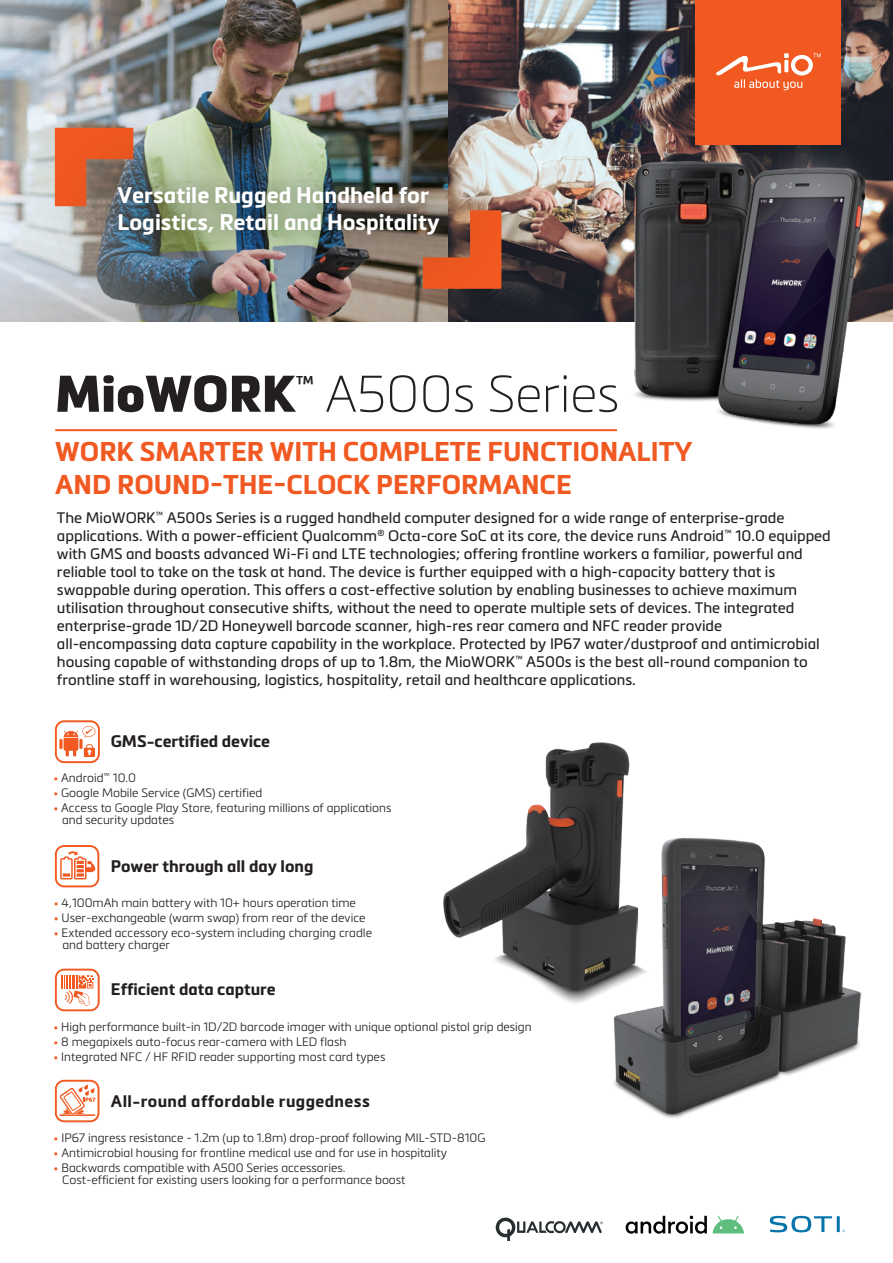
<style>
.page{position:relative;width:893px;height:1263px;background:#fff}
.page>*{position:absolute;margin:0;border:0;box-sizing:border-box;transform-origin:0 0}
.t1{font:50.7px "Metronic Pro Air";color:#231f20}
.t2{font:900 50.7px "Metronic Pro";color:#231f20}
.t3{font:700 26.7px/32.1px "Metronic Pro";color:#f15922}
.t4{font:700 22.35px/26.7px "Metronic Pro";color:#fff}
.t5{font:700 19.65px "Metronic Pro";color:#231f20}
.t6{font:700 16.5px "Metronic Pro";color:#231f20}
.t7{font:700 16.5px "Metronic Pro";letter-spacing:.025em;color:#231f20}
.t8{font:15px/18px "Metronic Pro";color:#231f20}
.t9{font:300 12px/12px "Metronic Pro";color:#231f20}
.s1{color:#f15921}
</style>
<div class="page">
<img style="left:448px;top:0;width:445px;height:322px">
<img style="left:613px;top:838px;width:249px;height:280px">
<img style="left:549px;top:918px;width:101px;height:88px">
<img style="left:444px;top:743px;width:193px;height:247px">
<img style="left:529px;top:780px;width:92px;height:47px">
<img style="left:0;top:0;width:448px;height:432px">
<hr style="left:55px;top:429px;width:562px;height:2px;background:#f15921">
<img style="left:22px;top:90px;width:514px;height:280px">
<img style="left:92px;top:158px;width:392px;height:161px">
<svg style="left:55px;top:720px;width:45px;height:43px"></svg>
<svg style="left:55px;top:969px;width:45px;height:42px"></svg>
<svg style="left:55px;top:1080px;width:45px;height:42px"></svg>
<svg style="left:55px;top:845px;width:44px;height:42px"></svg>
<svg style="left:496px;top:1217px;width:107px;height:24px"></svg>
<img style="left:632px;top:161px;width:203px;height:268px">
<img style="left:718px;top:145px;width:167px;height:279px">
<div style="left:696px;top:0;width:145px;height:144px;background:#f15921"></div>
<svg style="left:716px;top:53px;width:105px;height:37px"></svg>
<svg style="left:625px;top:1215px;width:119px;height:19px"></svg>
<hr style="left:837px;top:1216px;width:3px;height:16px;background:#0674ab">
<svg style="left:770px;top:1216px;width:62px;height:16px"></svg>
<h3 class="t4" style="left:118px;top:181px;width:324px">Versatile Rugged Handheld for<br>Logistics, Retail and Hospitality</h3>
<h1 class="t2" style="left:55px;top:364px;width:242px">MioWORK</h1>
<h3 class="t5" style="left:296px;top:370px;width:20px">™</h3>
<h1 class="t1" style="left:325px;top:359px;width:296px">A500s Series</h1>
<h2 class="t3" style="left:55px;top:435px;width:639px">WORK SMARTER WITH COMPLETE FUNCTIONALITY<br>AND ROUND-THE-CLOCK PERFORMANCE</h2>
<p class="t8" style="left:57px;top:508px;width:775px">The MioWORK<sup>™</sup> A500s Series is a rugged handheld computer designed for a wide range of enterprise-grade applications. With a power-efficient Qualcomm® Octa-core SoC at its core, the device runs Android<sup>™</sup> 10.0 equipped with GMS and boasts advanced Wi-Fi and LTE technologies; offering frontline workers a familiar, powerful and reliable tool to take on the task at hand. The device is further equipped with a high-capacity battery that is swappable during operation. This offers a cost-effective solution by enabling businesses to achieve maximum utilisation throughout consecutive shifts, without the need to operate multiple sets of devices. The integrated enterprise-grade 1D/2D Honeywell barcode scanner, high-res rear camera and NFC reader provide all-encompassing data capture capability in the workplace. Protected by IP67 water/dustproof and antimicrobial housing capable of withstanding drops of up to 1.8m, the MioWORK<sup>™</sup> A500s is the best all-round companion to frontline staff in warehousing, logistics, hospitality, retail and healthcare applications.</p>
<p class="t6" style="left:111px;top:731px;width:161px">GMS-certified device</p>
<p class="t9" style="left:53px;top:772px;width:84px"><span class="s1">•</span> Android<sup>™</sup> 10.0</p>
<p class="t9" style="left:53px;top:787px;width:210px"><span class="s1">•</span> Google Mobile Service (GMS) certified</p>
<p class="t9" style="left:62px;top:802px;width:331px;text-indent:-9px"><span class="s1">•</span> Access to Google Play Store, featuring millions of applications and security updates</p>
<p class="t6" style="left:111px;top:855px;width:204px">Power through all day long</p>
<p class="t9" style="left:54px;top:896px;width:304px"><span class="s1">•</span> 4,100mAh main battery with 10+ hours operation time</p>
<p class="t9" style="left:54px;top:911px;width:313px"><span class="s1">•</span> User-exchangeable (warm swap) from rear of the device</p>
<p class="t9" style="left:63px;top:926px;width:311px;text-indent:-9px"><span class="s1">•</span> Extended accessory eco-system including charging cradle and battery charger</p>
<p class="t6" style="left:111px;top:979px;width:166px">Efficient data capture</p>
<p class="t9" style="left:54px;top:1020px;width:480px"><span class="s1">•</span> High performance built-in 1D/2D barcode imager with unique optional pistol grip design</p>
<p class="t9" style="left:54px;top:1035px;width:294px"><span class="s1">•</span> 8 megapixels auto-focus rear-camera with LED flash</p>
<p class="t9" style="left:54px;top:1050px;width:333px"><span class="s1">•</span> Integrated NFC / HF RFID reader supporting most card types</p>
<p class="t7" style="left:111px;top:1090px;width:260px">All-round affordable ruggedness</p>
<p class="t9" style="left:54px;top:1131px;width:433px"><span class="s1">•</span> IP67 ingress resistance - 1.2m (up to 1.8m) drop-proof following MIL-STD-810G</p>
<p class="t9" style="left:54px;top:1146px;width:395px"><span class="s1">•</span> Antimicrobial housing for frontline medical use and for use in hospitality</p>
<p class="t9" style="left:62px;top:1161px;width:345px;text-indent:-9px"><span class="s1">•</span> Backwards compatible with A500 Series accessories.<br>Cost-efficient for existing users looking for a performance boost</p>
</div>
